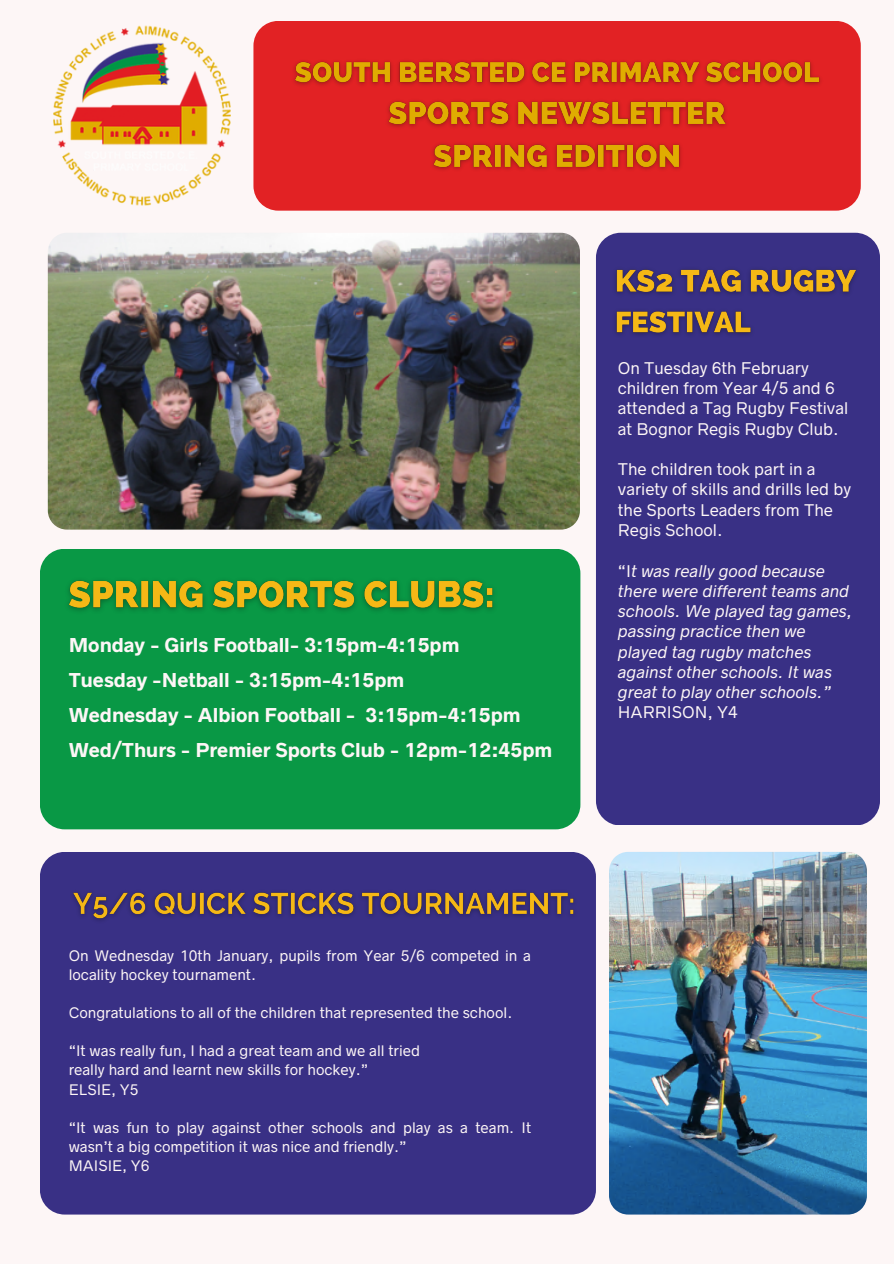
<style>
.page{position:relative;width:894px;height:1264px;background:#fff}
.page>*{position:absolute;margin:0;border:0;box-sizing:border-box;transform-origin:0 0}
.t1{font:700 18px/34.8px "Radnika Next";color:#fdf6f6}
.t2{font:15.15px/20.2px "Radnika Next";color:#fdf6f6}
.t3{font:italic 15.15px/20.2px "Radnika Next";color:#fdf6f6}
.t4{font:13.65px/19.2px "Radnika Next";color:#fdf6f6}
.s1{font-style:normal}
</style>
<div class="page">
<div style="left:0;top:0;width:893px;height:1263px;background:#fdf6f6"></div>
<div style="left:253px;top:21px;width:607px;height:190px;background:#e22224;border-radius:25px"></div>
<div style="left:595px;top:233px;width:284px;height:592px;background:#393085;border-radius:25px"></div>
<div style="left:40px;top:548px;width:540px;height:281px;background:#099845;border-radius:25px"></div>
<img style="left:54px;top:25px;width:177px;height:181px">
<div style="left:40px;top:851px;width:555px;height:363px;background:#393085;border-radius:25px"></div>
<img style="left:48px;top:233px;width:531px;height:296px;border-radius:19px">
<img style="left:609px;top:851px;width:257px;height:363px">
<img style="left:294px;top:61px;width:527px;height:109px">
<img style="left:68px;top:580px;width:426px;height:31px">
<img style="left:73px;top:892px;width:501px;height:29px">
<img style="left:615px;top:269px;width:242px;height:66px">
<p class="t1" style="left:69px;top:627px;width:485px">Monday - Girls Football- 3:15pm-4:15pm<br>Tuesday -Netball - 3:15pm-4:15pm<br>Wednesday - Albion Football - 3:15pm-4:15pm Wed/Thurs - Premier Sports Club - 12pm-12:45pm</p>
<h3 class="t2" style="left:617px;top:358px;width:232px">On Tuesday 6th February children from Year 4/5 and 6 attended a Tag Rugby Festival at Bognor Regis Rugby Club.</h3>
<p class="t2" style="left:617px;top:459px;width:235px">The children took part in a variety of skills and drills led by the Sports Leaders from The<br>Regis School.</p>
<p class="t3" style="left:617px;top:560px;width:236px"><span class="s1">“I</span>t was really good because there were different teams and schools. We played tag games, passing practice then we played tag rugby matches against other schools. It was great to play other schools.”</p>
<p class="t2" style="left:617px;top:702px;width:122px">HARRISON, Y4</p>
<p class="t4" style="left:69px;top:945px;width:464px">On Wednesday 10th January, pupils from Year 5/6 competed in a locality hockey tournament.</p>
<p class="t4" style="left:69px;top:1003px;width:445px">Congratulations to all of the children that represented the school.</p>
<p class="t4" style="left:69px;top:1041px;width:353px">“It was really fun, I had a great team and we all tried</p>
<p class="t4" style="left:69px;top:1060px;width:301px">really hard and learnt new skills for hockey.”</p>
<p class="t4" style="left:69px;top:1079px;width:71px">ELSIE, Y5</p>
<p class="t4" style="left:69px;top:1117px;width:464px">“It was fun to play against other schools and play as a team. It wasn’t a big competition it was nice and friendly.”</p>
<p class="t4" style="left:69px;top:1156px;width:82px">MAISIE, Y6</p>
</div>
